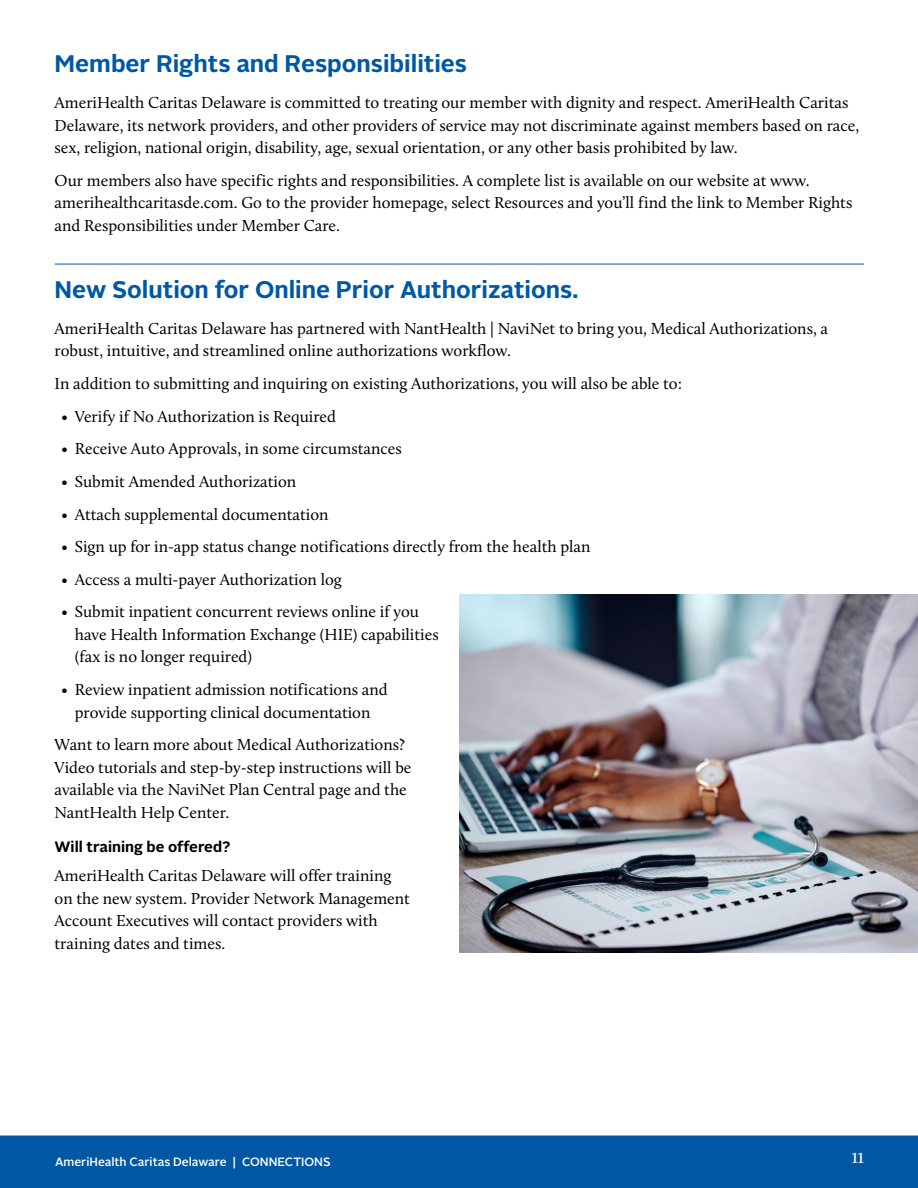
<style>
.page{position:relative;width:918px;height:1188px;background:#fff}
.page>*{position:absolute;margin:0;border:0;box-sizing:border-box;transform-origin:0 0}
.Headline_with_293_ru{font:700 24px "Alright Sans";color:#0058a4}
.Headline_Span{font:700 24px "Alright Sans";color:#0058a4}
.Body_Copy{font:16.5px/22.5px "Calluna";color:#000}
.Topic_Header{font:700 15px "Alright Sans";color:#000}
.t1{font:600 15px "Calluna";color:#fff}
.t2{font:500 12px "Alright Sans";color:#fff}
</style>
<div class="page">
<hr style="left:55px;top:264px;width:809px;height:1px;background:#0058a4">
<img style="left:459px;top:594px;width:459px;height:359px">
<div style="left:0;top:1136px;width:918px;height:52px;background:#0058a4"></div>
<p class="Headline_Span" style="left:55px;top:47px;width:414px">Member Rights and Responsibilities</p>
<p class="Body_Copy" style="left:55px;top:91px;width:806px">AmeriHealth Caritas Delaware is committed to treating our member with dignity and respect. AmeriHealth Caritas<br>Delaware, its network providers, and other providers of service may not discriminate against members based on race, sex, religion, national origin, disability, age, sexual orientation, or any other basis prohibited by law.</p>
<p class="Body_Copy" style="left:55px;top:169px;width:799px">Our members also have specific rights and responsibilities. A complete list is available on our website at www. amerihealthcaritasde.com. Go to the provider homepage, select Resources and you’ll find the link to Member Rights and Responsibilities under Member Care.</p>
<p class="Headline_with_293_ru" style="left:55px;top:273px;width:525px">New Solution for Online Prior Authorizations.</p>
<p class="Body_Copy" style="left:55px;top:317px;width:775px">AmeriHealth Caritas Delaware has partnered with NantHealth | NaviNet to bring you, Medical Authorizations, a robust, intuitive, and streamlined online authorizations workflow.</p>
<p class="Body_Copy" style="left:55px;top:372px;width:629px">In addition to submitting and inquiring on existing Authorizations, you will also be able to:</p>
<p class="Body_Copy" style="left:61px;top:405px;width:276px">• Verify if No Authorization is Required</p>
<p class="Body_Copy" style="left:61px;top:437px;width:342px">• Receive Auto Approvals, in some circumstances</p>
<p class="Body_Copy" style="left:61px;top:470px;width:236px">• Submit Amended Authorization</p>
<p class="Body_Copy" style="left:61px;top:503px;width:269px">• Attach supplemental documentation</p>
<p class="Body_Copy" style="left:61px;top:535px;width:531px">• Sign up for in-app status change notifications directly from the health plan</p>
<p class="Body_Copy" style="left:61px;top:568px;width:282px">• Access a multi-payer Authorization log</p>
<p class="Body_Copy" style="left:75px;top:601px;width:365px;text-indent:-14px">• Submit inpatient concurrent reviews online if you have Health Information Exchange (HIE) capabilities (fax is no longer required)</p>
<p class="Body_Copy" style="left:61px;top:678px;width:328px;text-align:center">• Review inpatient admission notifications and provide supporting clinical documentation</p>
<p class="Body_Copy" style="left:55px;top:733px;width:358px">Want to learn more about Medical Authorizations?<br>Video tutorials and step-by-step instructions will be available via the NaviNet Plan Central page and the NantHealth Help Center.</p>
<p class="Topic_Header" style="left:55px;top:836px;width:177px">Will training be offered?</p>
<p class="Body_Copy" style="left:55px;top:864px;width:357px">AmeriHealth Caritas Delaware will offer training on the new system. Provider Network Management Account Executives will contact providers with training dates and times.</p>
<p class="t2" style="left:55px;top:1154px;width:277px">AmeriHealth Caritas Delaware | CONNECTIONS</p>
<p class="t1" style="left:852px;top:1149px;width:14px">11</p>
</div>
